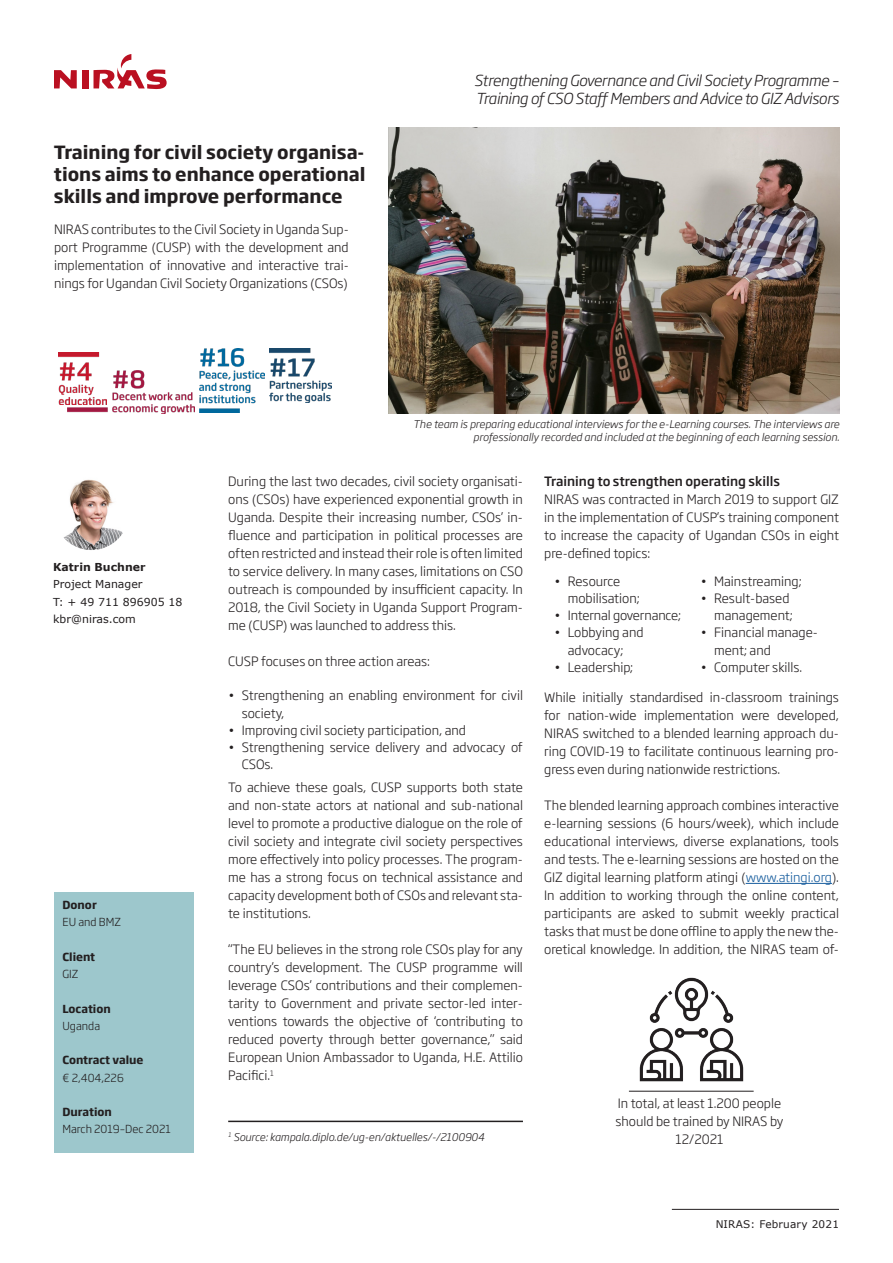
<style>
.page{position:relative;width:893px;height:1263px;background:#fff}
.page>*{position:absolute;margin:0;border:0;box-sizing:border-box;transform-origin:0 0}
.Title_1{font:700 18px/21.6px "Soho Gothic Pro";color:#231f20;text-align:justify}
.official_project_tit{font:italic 300 15px/18px "Soho Gothic Pro";letter-spacing:-.02em;color:#231f20}
.project_paragraph{font:300 12.75px/18px "Soho Gothic Pro";color:#231f20;text-align:justify}
.Paragraph_title{font:500 12.75px "Soho Gothic Pro";color:#231f20}
.t1{font:300 10.95px "Soho Gothic Pro";color:#231f20}
.t2{font:10.95px "Verdana";color:#231f20}
.t3{font:700 10.95px "Soho Gothic Pro";color:#231f20}
.t4{font:700 10.95px "Verdana";color:#231f20}
.Paragraph_title-2{font:italic 300 10.5px/13.5px "Soho Gothic Pro";color:#231f20;text-align:right}
.t5{font:10.5px "Verdana";letter-spacing:.02em;color:#231f20}
.s1{color:#175d9e}
</style>
<div class="page">
<hr style="left:672px;top:1209px;width:167px;height:1px;background:#231f20">
<img style="left:63px;top:479px;width:60px;height:71px">
<hr style="left:746px;top:883px;width:86px;height:1px;background:#175d9e">
<svg style="left:54px;top:70px;width:23px;height:18px"></svg>
<div style="left:82px;top:70px;width:6px;height:18px;background:#ba1021"></div>
<svg style="left:94px;top:54px;width:73px;height:35px"></svg>
<div style="left:54px;top:892px;width:139px;height:260px;background:#9dc7cc"></div>
<img style="left:388px;top:128px;width:451px;height:286px">
<hr style="left:629px;top:1091px;width:125px;height:1px;background:#231f20">
<img style="left:639px;top:977px;width:105px;height:105px">
<img style="left:58px;top:353px;width:42px;height:52px">
<img style="left:68px;top:370px;width:127px;height:44px">
<img style="left:199px;top:349px;width:66px;height:63px">
<img style="left:269px;top:349px;width:62px;height:54px">
<hr style="left:228px;top:1120px;width:295px;height:2px;background:#231f20">
<p class="Title_1" style="left:54px;top:141px;width:313px">Training for civil society organisa&shy;tions aims to enhance operational skills and improve performance</p>
<p class="project_paragraph" style="left:54px;top:220px;width:296px">NIRAS contributes to the Civil Society in Uganda Sup&shy;port Programme (CUSP) with the development and implementation of innovative and interactive trai&shy;nings for Ugandan Civil Society Organizations (CSOs)</p>
<p class="official_project_tit" style="left:474px;top:70px;width:366px">Strengthening Governance and Civil Society Programme –<br>Training of CSO Staff Members and Advice to GIZ Advisors</p>
<p class="Paragraph_title-2" style="left:413px;top:417px;width:428px">The team is preparing educational interviews for the e-Learning courses. The interviews are professionally recorded and included at the beginning of each learning session.</p>
<p class="t4" style="left:53px;top:559px;width:94px">Katrin Buchner</p>
<p class="t2" style="left:53px;top:577px;width:91px">Project Manager</p>
<p class="t2" style="left:53px;top:594px;width:131px">T: + 49 711 896905 18</p>
<p class="t2" style="left:53px;top:611px;width:84px">kbr@niras.com</p>
<p class="t3" style="left:63px;top:896px;width:36px">Donor</p>
<p class="t1" style="left:63px;top:914px;width:60px">EU and BMZ</p>
<p class="t3" style="left:63px;top:948px;width:34px">Client</p>
<p class="t1" style="left:63px;top:965px;width:18px">GIZ</p>
<p class="t3" style="left:63px;top:1000px;width:50px">Location</p>
<p class="t1" style="left:63px;top:1017px;width:39px">Uganda</p>
<p class="t3" style="left:63px;top:1051px;width:83px">Contract value</p>
<p class="t1" style="left:63px;top:1069px;width:63px">€ 2,404,226</p>
<p class="t3" style="left:63px;top:1103px;width:51px">Duration</p>
<p class="t1" style="left:63px;top:1121px;width:110px">March 2019–Dec 2021</p>
<p class="project_paragraph" style="left:228px;top:472px;width:296px">During the last two decades, civil society organisati&shy;ons (CSOs) have experienced exponential growth in Uganda. Despite their increasing number, CSOs’ in&shy;fluence and participation in political processes are often restricted and instead their role is often limited to service delivery. In many cases, limitations on CSO outreach is compounded by insufficient capacity. In 2018, the Civil Society in Uganda Support Program&shy;me (CUSP) was launched to address this.</p>
<p class="project_paragraph" style="left:228px;top:652px;width:203px">CUSP focuses on three action areas:</p>
<p class="project_paragraph" style="left:242px;top:686px;width:283px;line-height:17.2px;text-indent:-14px">• Strengthening an enabling environment for civil society,</p>
<p class="project_paragraph" style="left:228px;top:720px;width:239px">• Improving civil society participation, and</p>
<p class="project_paragraph" style="left:242px;top:738px;width:283px;line-height:17.2px;text-indent:-14px">• Strengthening service delivery and advocacy of<br>CSOs.</p>
<p class="project_paragraph" style="left:228px;top:778px;width:296px">To achieve these goals, CUSP supports both state and non-state actors at national and sub-national level to promote a productive dialogue on the role of civil society and integrate civil society perspectives more effectively into policy processes. The program&shy;me has a strong focus on technical assistance and capacity development both of CSOs and relevant sta&shy;te institutions.</p>
<p class="project_paragraph" style="left:228px;top:940px;width:296px">“The EU believes in the strong role CSOs play for any country’s development. The CUSP programme will leverage CSOs’ contributions and their complemen&shy;tarity to Government and private sector-led inter&shy;ventions towards the objective of ‘contributing to reduced poverty through better governance,” said European Union Ambassador to Uganda, H.E. Attilio Pacifici.<sup>1</sup></p>
<p class="Paragraph_title-2" style="left:228px;top:1129px;width:258px"><sup>1</sup> Source: kampala.diplo.de/ug-en/aktuelles/-/2100904</p>
<p class="Paragraph_title" style="left:544px;top:471px;width:237px">Training to strengthen operating skills</p>
<p class="project_paragraph" style="left:544px;top:490px;width:296px">NIRAS was contracted in March 2019 to support GIZ in the implementation of CUSP’s training component to increase the capacity of Ugandan CSOs in eight pre-defined topics:</p>
<p class="project_paragraph" style="left:568px;top:572px;width:74px;line-height:17.2px;text-indent:-14px">• Resource mobilisation;</p>
<p class="project_paragraph" style="left:554px;top:606px;width:128px">• Internal governance;</p>
<p class="project_paragraph" style="left:554px;top:623px;width:91px;line-height:17.2px;text-align:center">• Lobbying and advocacy;</p>
<p class="project_paragraph" style="left:554px;top:657px;width:80px">• Leadership;</p>
<p class="project_paragraph" style="left:701px;top:571px;width:103px">• Mainstreaming;</p>
<p class="project_paragraph" style="left:701px;top:589px;width:94px;line-height:17.2px;text-align:right">• Result-based management;</p>
<p class="project_paragraph" style="left:714px;top:623px;width:105px;line-height:17.2px;text-indent:-14px">• Financial manage&shy;ment; and</p>
<p class="project_paragraph" style="left:701px;top:657px;width:103px">• Computer skills.</p>
<p class="project_paragraph" style="left:544px;top:688px;width:296px">While initially standardised in-classroom trainings for nation-wide implementation were developed, NIRAS switched to a blended learning approach du&shy;ring COVID-19 to facilitate continuous learning pro&shy;gress even during nationwide restrictions.</p>
<p class="project_paragraph" style="left:544px;top:796px;width:296px">The blended learning approach combines interactive e-learning sessions (6 hours/week), which include educational interviews, diverse explanations, tools and tests. The e-learning sessions are hosted on the GIZ digital learning platform atingi (<span class="s1">www.atingi.org</span>).<br>In addition to working through the online content, participants are asked to submit weekly practical tasks that must be done offline to apply the new the&shy;oretical knowledge. In addition, the NIRAS team of-</p>
<p class="project_paragraph" style="left:615px;top:1094px;width:170px;text-align:center">In total, at least 1.200 people should be trained by NIRAS by<br>12/2021</p>
<p class="t5" style="left:715px;top:1217px;width:125px">NIRAS: February 2021</p>
</div>
